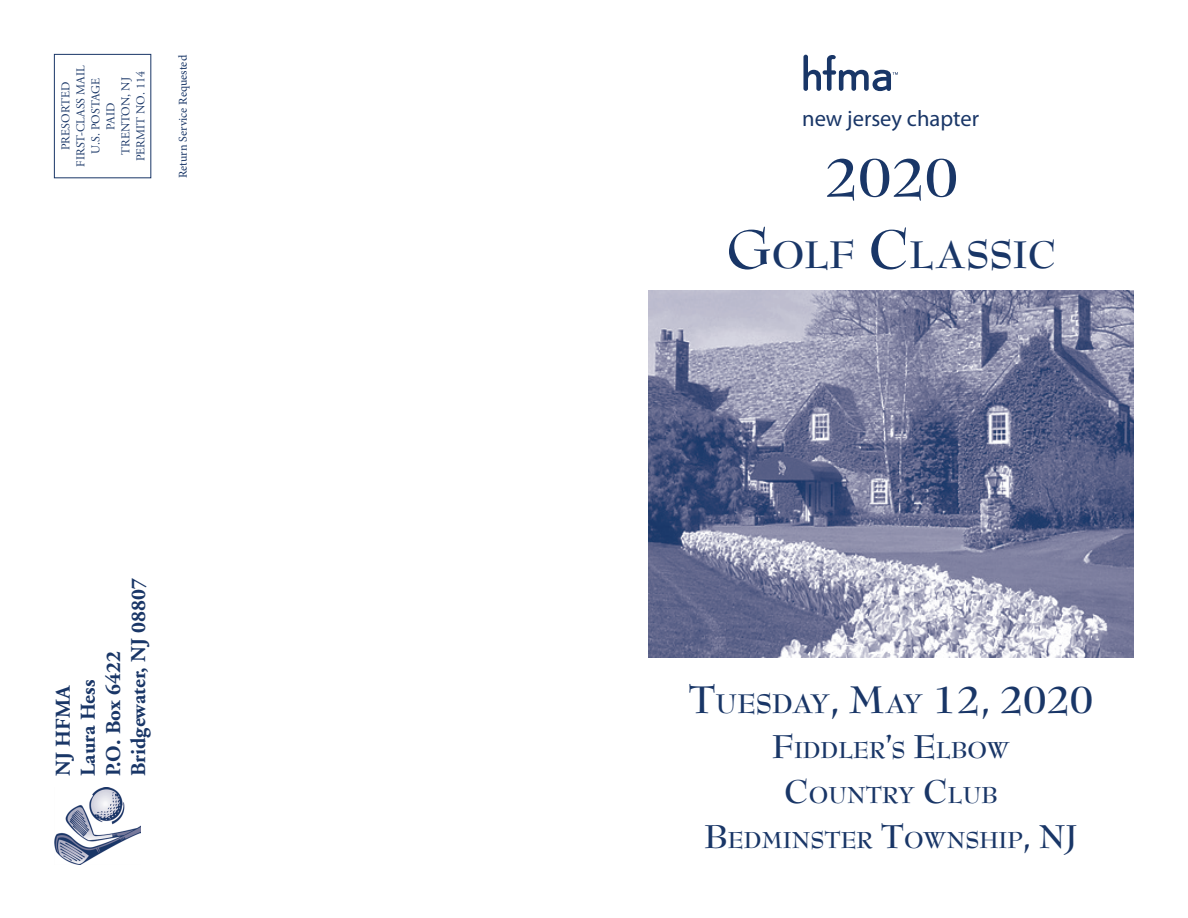
<style>
.page{position:relative;width:1188px;height:918px;background:#fff}
.page>*{position:absolute;margin:0;border:0;box-sizing:border-box;transform-origin:0 0}
.t1{font:700 60px "Bernhard Modern Std";color:#193667}
.t2{font:700 42px "Bernhard Modern Std";color:#193667}
.t3{font:700 25.2px/45px "Bernhard Modern Std";color:#193667;text-align:center}
.t4{font:22.5px "Nobel";color:#193667}
.t5{font:700 21px/25.2px "Adobe Garamond";color:#193667}
.t6{font:12px/15px "Adobe Garamond";color:#193667;text-align:center}
.t7{font:12px "Minion Pro";color:#193667}
.s1{font-size:60px}
.s2{font-size:29.4px}
.s3{font-size:36px}
</style>
<div class="page">
<div style="left:54px;top:54px;width:97px;height:124px;border:1px solid #193667"></div>
<img style="left:54px;top:788px;width:87px;height:76px">
<img style="left:648px;top:291px;width:486px;height:366px">
<svg style="left:803px;top:55px;width:95px;height:36px"></svg>
<p class="t6" style="left:58px;top:167px;width:103px;rotate:-90deg">PRESORTED<br>FIRST-CLASS MAIL<br>U.S. POSTAGE<br>PAID<br>TRENTON, NJ<br>PERMIT NO. 114</p>
<p class="t7" style="left:175px;top:178px;width:125px;rotate:-90deg">Return Service Requested</p>
<h3 class="t5" style="left:51px;top:776px;width:199px;rotate:-90deg">NJ HFMA<br>Laura Hess<br>P.O. Box 6422<br>Bridgewater, NJ 08807</h3>
<h3 class="t4" style="left:802px;top:105px;width:178px">new jersey chapter</h3>
<h1 class="t1" style="left:824px;top:146px;width:136px">2020</h1>
<h2 class="t2" style="left:726px;top:233px;width:327px"><span class="s1">G</span>OLF <span class="s1">C</span>LASSIC</h2>
<h2 class="t2" style="left:688px;top:678px;width:407px">T<span class="s2">UESDAY</span>, M<span class="s2">AY</span> 12, 2020</h2>
<h3 class="t3" style="left:704px;top:728px;width:375px"><span class="s3">F</span>IDDLER<span class="s3">’</span>S <span class="s3">E</span>LBOW<br><span class="s3">C</span>OUNTRY <span class="s3">C</span>LUB<br><span class="s3">B</span>EDMINSTER <span class="s3">T</span>OWNSHIP<span class="s3">, NJ</span></h3>
</div>
